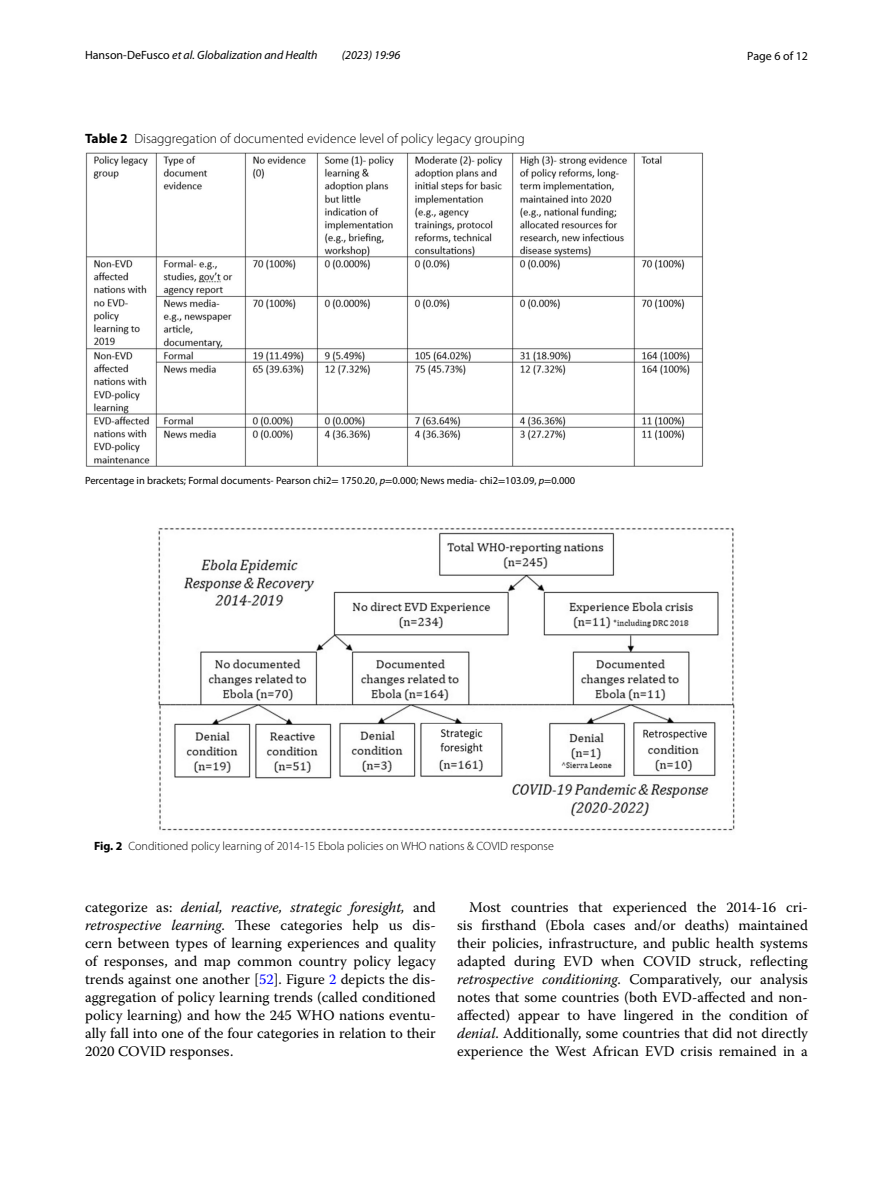
<style>
.page{position:relative;width:893px;height:1187px;background:#fff}
.page>*{position:absolute;margin:0;border:0;box-sizing:border-box;transform-origin:0 0}
.t1{font:14.7px/18px "Warnock Pro";color:#000;text-align:justify}
.t2{font:300 13.5px "Myriad Pro";color:#000}
.t3{font:300 12px "Myriad Pro";color:#000}
.t4{font:italic 12px "Myriad Pro";color:#000}
.t5{font:12px "Myriad Pro";color:#000}
.t6{font:10.5px "Myriad Pro";color:#000}
.s1{font-style:normal}
.s2{font-weight:700}
.s3{font-family:"STIX"}
.s4{font-style:italic}
.s5{color:#00f}
</style>
<div class="page">
<img style="left:85px;top:152px;width:619px;height:315px">
<img style="left:158px;top:528px;width:577px;height:303px">
<p class="t4" style="left:85px;top:48px;width:234px"><span class="s1">Hanson‑DeFusco</span> et al. Globalization and Health</p>
<p class="t4" style="left:342px;top:48px;width:60px">(2023) 19:96</p>
<p class="t5" style="left:747px;top:48px;width:62px">Page 6 of 12</p>
<p class="t2" style="left:85px;top:131px;width:441px"><span class="s2">Table 2</span> Disaggregation of documented evidence level of policy legacy grouping</p>
<p class="t6" style="left:85px;top:473px;width:492px">Percentage in brackets; Formal documents- Pearson chi2<span class="s3">=</span> 1750.20, <span class="s4">p</span><span class="s3">=</span>0.000; News media- chi2<span class="s3">=</span>103.09, <span class="s4">p</span><span class="s3">=</span>0.000</p>
<p class="t3" style="left:94px;top:839px;width:461px"><span class="s2">Fig. 2</span> Conditioned policy learning of 2014-15 Ebola policies on WHO nations &amp; COVID response</p>
<p class="t1" style="left:85px;top:897px;width:352px">categorize as: <span class="s4">denial, reactive, strategic foresight,</span> and <span class="s4">retrospective learning</span>. These categories help us dis&shy;cern between types of learning experiences and quality of responses, and map common country policy legacy trends against one another [<span class="s5">52</span>]. Figure <span class="s5">2</span> depicts the dis&shy;aggregation of policy learning trends (called conditioned policy learning) and how the 245 WHO nations eventu&shy;ally fall into one of the four categories in relation to their 2020 COVID responses.</p>
<p class="t1" style="left:457px;top:897px;width:352px;text-indent:12px">Most countries that experienced the 2014-16 cri&shy;sis firsthand (Ebola cases and/or deaths) maintained their policies, infrastructure, and public health systems adapted during EVD when COVID struck, reflecting <span class="s4">retrospective conditioning</span>. Comparatively, our analysis notes that some countries (both EVD-affected and non&shy;affected) appear to have lingered in the condition of <span class="s4">denial</span>. Additionally, some countries that did not directly experience the West African EVD crisis remained in a</p>
</div>
